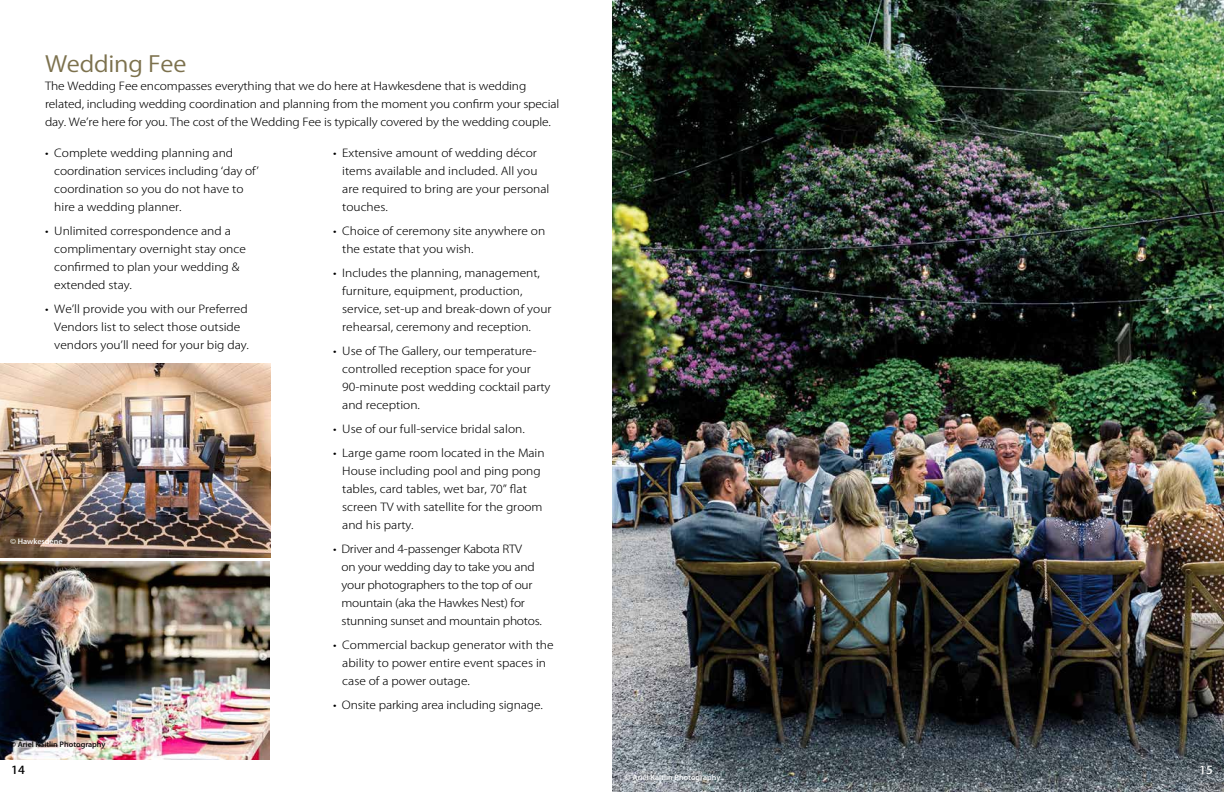
<style>
.page{position:relative;width:1224px;height:792px;background:#fff}
.page>*{position:absolute;margin:0;border:0;box-sizing:border-box;transform-origin:0 0}
.t1{font:22px "Koz Go Pro";letter-spacing:-.01em;color:#7c714d;scale:1.1 1}
.t2{font:300 11px/18px "Koz Go Pro";color:#000;scale:1.1 1}
.t3{font:300 11px/18px "Koz Go Pro";letter-spacing:-.02em;color:#000;scale:1.1 1}
.t4{font:500 11px "Koz Go Pro";color:#000;scale:1.1 1}
.t5{font:500 11px "Koz Go Pro";color:#fff;scale:1.1 1}
.t6{font:500 7px "Koz Go Pro";color:#fff;scale:1.1 1}
.t7{font:500 7px "Koz Go Pro";color:#000;scale:1.1 1}
</style>
<div class="page">
<img style="left:0;top:562px;width:270px;height:198px">
<img style="left:0;top:363px;width:271px;height:194px">
<img style="left:612px;top:0;width:612px;height:792px">
<h1 class="t1" style="left:45px;top:49px;width:130px">Wedding Fee</h1>
<p class="t2" style="left:45px;top:77px;width:469px">The Wedding Fee encompasses everything that we do here at Hawkesdene that is wedding related, including wedding coordination and planning from the moment you confirm your special day. We’re here for you. The cost of the Wedding Fee is typically covered by the wedding couple.</p>
<p class="t2" style="left:342px;top:144px;width:190px;text-indent:-9px">• Extensive amount of wedding décor items available and included. All you are required to bring are your personal touches.</p>
<p class="t2" style="left:342px;top:222px;width:186px;text-indent:-9px">• Choice of ceremony site anywhere on the estate that you wish.</p>
<p class="t2" style="left:342px;top:264px;width:192px;text-indent:-9px">• Includes the planning, management, furniture, equipment, production, service, set-up and break-down of your rehearsal, ceremony and reception.</p>
<p class="t2" style="left:342px;top:342px;width:191px;text-indent:-9px">• Use of The Gallery, our temperature&shy;controlled reception space for your<br>90-minute post wedding cocktail party and reception.</p>
<p class="t2" style="left:333px;top:420px;width:176px">• Use of our full-service bridal salon.</p>
<p class="t2" style="left:342px;top:444px;width:186px;text-indent:-9px">• Large game room located in the Main<br>House including pool and ping pong tables, card tables, wet bar, 70” flat screen TV with satellite for the groom and his party.</p>
<p class="t3" style="left:342px;top:540px;width:184px;text-indent:-9px">• Driver and 4-passenger Kabota RTV<br>on your wedding day to take you and your photographers to the top of our mountain (aka the Hawkes Nest) for stunning sunset and mountain photos.</p>
<p class="t2" style="left:342px;top:636px;width:194px;text-indent:-9px">• Commercial backup generator with the ability to power entire event spaces in case of a power outage.</p>
<p class="t2" style="left:333px;top:696px;width:192px">• Onsite parking area including signage.</p>
<p class="t7" style="left:10px;top:740px;width:88px">© Ariel Kaitlin Photography</p>
<p class="t2" style="left:54px;top:144px;width:188px;text-indent:-9px">• Complete wedding planning and coordination services including ‘day of’ coordination so you do not have to hire a wedding planner.</p>
<p class="t2" style="left:54px;top:222px;width:176px;text-indent:-9px">• Unlimited correspondence and a complimentary overnight stay once confirmed to plan your wedding &amp; extended stay.</p>
<p class="t2" style="left:54px;top:300px;width:179px;text-indent:-9px">• We’ll provide you with our Preferred<br>Vendors list to select those outside vendors you’ll need for your big day.</p>
<p class="t6" style="left:10px;top:537px;width:49px">© Hawkesdene</p>
<p class="t4" style="left:11px;top:763px;width:14px">14</p>
<p class="t5" style="left:1199px;top:763px;width:14px">15</p>
<p class="t6" style="left:625px;top:773px;width:88px">© Ariel Kaitlin Photography</p>
</div>
